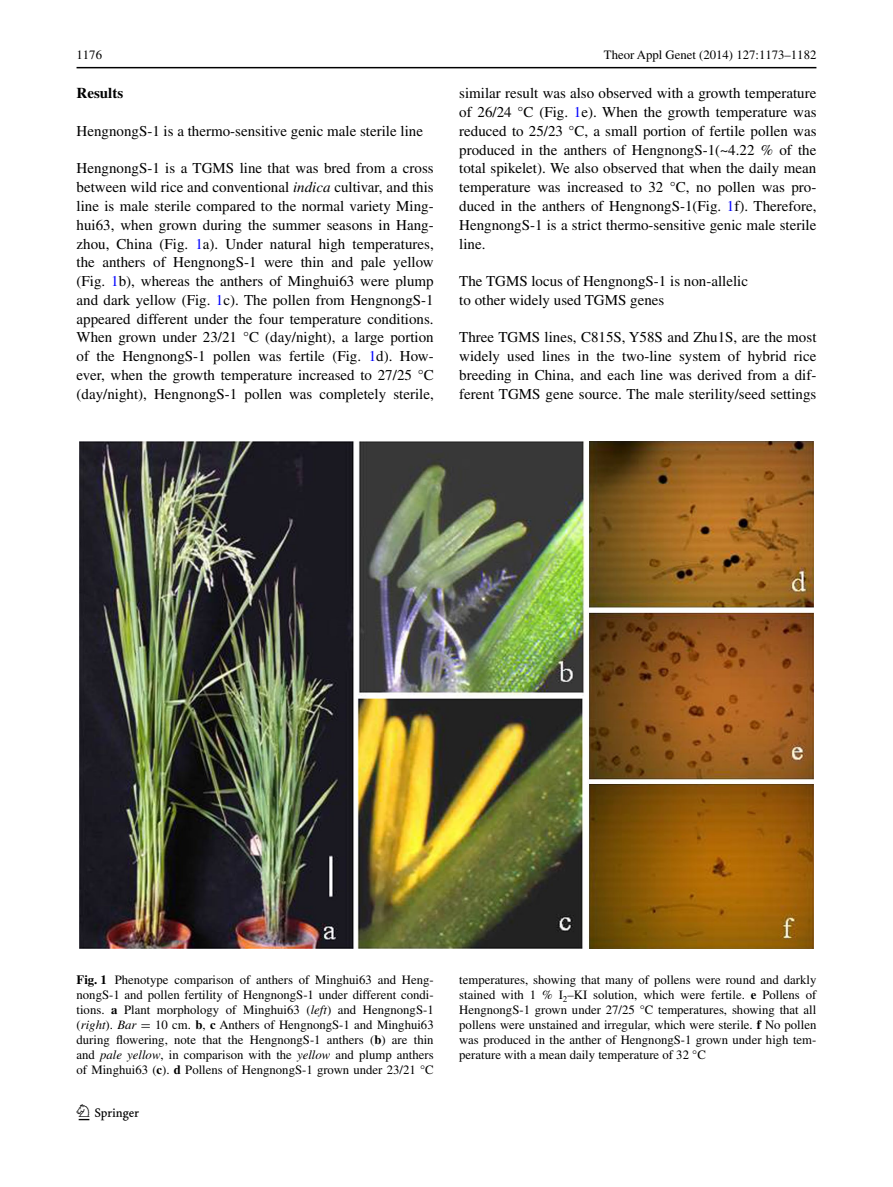
<style>
.page{position:relative;width:893px;height:1187px;background:#fff}
.page>*{position:absolute;margin:0;border:0;box-sizing:border-box;transform-origin:0 0}
.t1{font:22.5px "Springnew";color:#000}
.t2{font:15px/18.8px "Times";color:#000;text-align:justify}
.t3{font:700 15px "Times";color:#000}
.t4{font:12.75px/15px "Times";color:#000;text-align:justify}
.s1{font-style:italic}
.s2{color:#00f}
.s3{font-weight:700}
.s4{font-family:"MTSY"}
</style>
<div class="page">
<hr style="left:77px;top:67px;width:739px;height:1px;background:#000">
<img style="left:80px;top:441px;width:733px;height:507px">
<p class="t4" style="left:77px;top:48px;width:27px">1176</p>
<p class="t4" style="left:604px;top:48px;width:214px">Theor Appl Genet (2014) 127:1173–1182</p>
<p class="t3" style="left:77px;top:84px;width:48px">Results</p>
<p class="t2" style="left:77px;top:121px;width:348px">HengnongS‑1 is a thermo‑sensitive genic male sterile line</p>
<p class="t2" style="left:77px;top:159px;width:359px">HengnongS-1 is a TGMS line that was bred from a cross between wild rice and conventional <span class="s1">indica</span> cultivar, and this line is male sterile compared to the normal variety Ming&shy;hui63, when grown during the summer seasons in Hang&shy;zhou, China (Fig. <span class="s2">1</span>a). Under natural high temperatures, the anthers of HengnongS-1 were thin and pale yellow (Fig. <span class="s2">1</span>b), whereas the anthers of Minghui63 were plump and dark yellow (Fig. <span class="s2">1</span>c). The pollen from HengnongS-1 appeared different under the four temperature conditions.<br>When grown under 23/21 °C (day/night), a large portion of the HengnongS-1 pollen was fertile (Fig. <span class="s2">1</span>d). How&shy;ever, when the growth temperature increased to 27/25 °C (day/night), HengnongS-1 pollen was completely sterile,</p>
<p class="t2" style="left:459px;top:84px;width:359px">similar result was also observed with a growth temperature of 26/24 °C (Fig. <span class="s2">1</span>e). When the growth temperature was reduced to 25/23 °C, a small portion of fertile pollen was produced in the anthers of HengnongS-1(~4.22 % of the total spikelet). We also observed that when the daily mean temperature was increased to 32 °C, no pollen was pro&shy;duced in the anthers of HengnongS-1(Fig. <span class="s2">1</span>f). Therefore, HengnongS-1 is a strict thermo-sensitive genic male sterile line.</p>
<p class="t2" style="left:459px;top:271px;width:290px">The TGMS locus of HengnongS‑1 is non‑allelic to other widely used TGMS genes</p>
<p class="t2" style="left:459px;top:328px;width:359px">Three TGMS lines, C815S, Y58S and Zhu1S, are the most widely used lines in the two-line system of hybrid rice breeding in China, and each line was derived from a dif&shy;ferent TGMS gene source. The male sterility/seed settings</p>
<p class="t4" style="left:77px;top:972px;width:359px"><span class="s3">Fig. 1</span> Phenotype comparison of anthers of Minghui63 and Heng&shy;nongS-1 and pollen fertility of HengnongS-1 under different condi&shy;tions. <span class="s3">a</span> Plant morphology of Minghui63 (<span class="s1">left</span>) and HengnongS-1 (<span class="s1">right</span>). <span class="s1">Bar</span> <span class="s4">=</span> 10 cm. <span class="s3">b</span>, <span class="s3">c</span> Anthers of HengnongS-1 and Minghui63 during flowering, note that the HengnongS-1 anthers (<span class="s3">b</span>) are thin and <span class="s1">pale yellow</span>, in comparison with the <span class="s1">yellow</span> and plump anthers of Minghui63 (<span class="s3">c</span>). <span class="s3">d</span> Pollens of HengnongS-1 grown under 23/21 °C</p>
<p class="t4" style="left:459px;top:971px;width:359px">temperatures, showing that many of pollens were round and darkly stained with 1 % I<sub>2</sub>–KI solution, which were fertile. <span class="s3">e</span> Pollens of HengnongS-1 grown under 27/25 °C temperatures, showing that all pollens were unstained and irregular, which were sterile. <span class="s3">f</span> No pollen was produced in the anther of HengnongS-1 grown under high tem&shy;perature with a mean daily temperature of 32 °C</p>
<h1 class="t1" style="left:79px;top:1104px;width:62px">1 3</h1>
</div>
